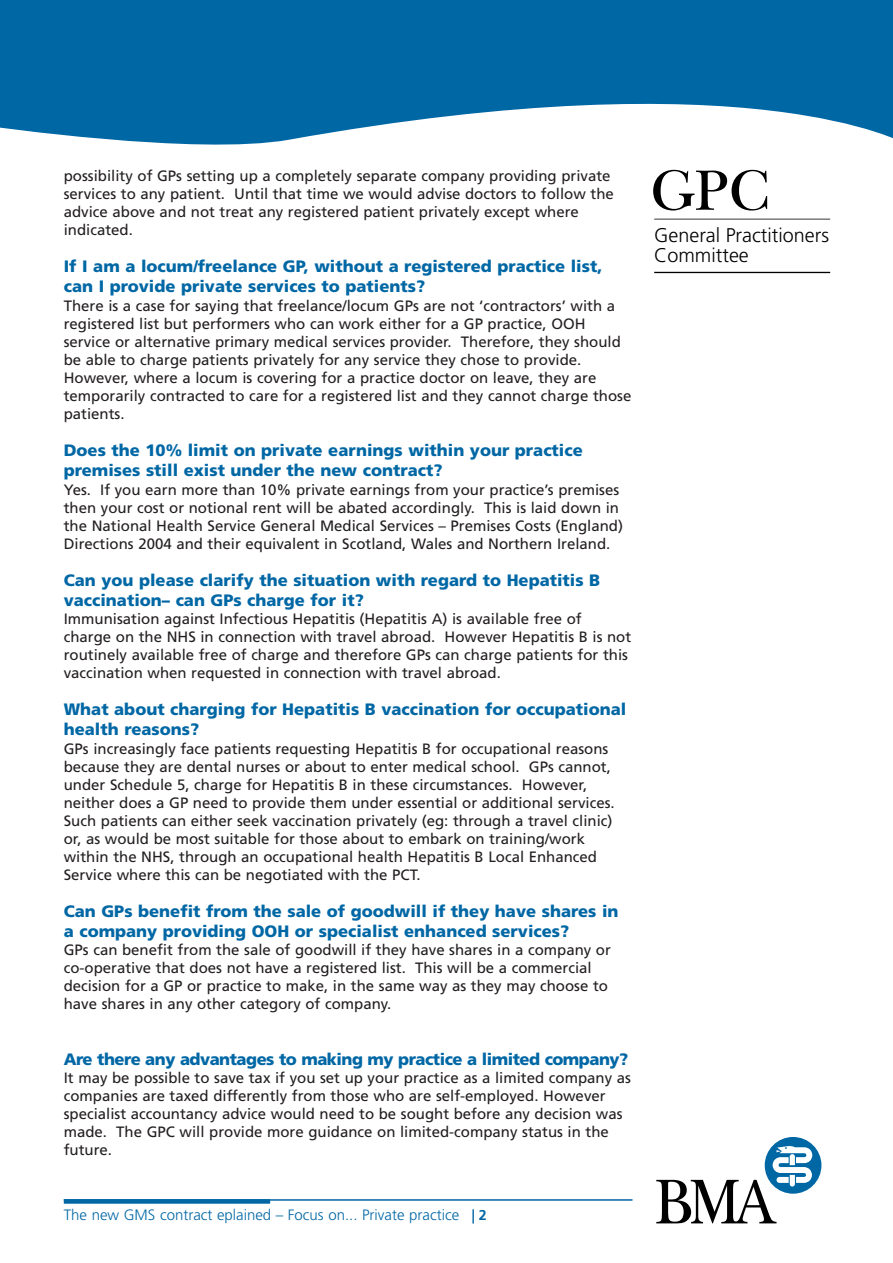
<style>
.page{position:relative;width:893px;height:1263px;background:#fff}
.page>*{position:absolute;margin:0;border:0;box-sizing:border-box;transform-origin:0 0}
.t1{font:59.4px "New Baskerville";color:#000}
.t2{font:300 19.8px/19.8px "Frutiger";color:#000}
.t3{font:900 16.5px/19.8px "Frutiger";color:#0067a5}
.t4{font:900 16.5px "Frutiger";letter-spacing:-.03em;color:#0067a5}
.t5{font:15px/18px "Frutiger";color:#231f20}
.t6{font:300 15px "Frutiger";color:#0067a5}
.s1{font-weight:700;font-size:14.25px}
</style>
<div class="page">
<svg style="left:0;top:0;width:893px;height:145px;background:#267db2"></svg>
<hr style="left:654px;top:219px;width:176px;height:1px;background:#000">
<hr style="left:654px;top:272px;width:176px;height:1px;background:#000">
<div style="left:765px;top:1137px;width:56px;height:57px;background:#0067a5;border-radius:50%"></div>
<svg style="left:656px;top:1146px;width:156px;height:77px"></svg>
<hr style="left:64px;top:1199px;width:568px;height:2px;background:#0067a5">
<div style="left:64px;top:1199px;width:206px;height:5px;background:#0067a5"></div>
<p class="t5" style="left:64px;top:168px;width:552px">possibility of GPs setting up a completely separate company providing private services to any patient. Until that time we would advise doctors to follow the advice above and not treat any registered patient privately except where indicated.</p>
<p class="t3" style="left:64px;top:258px;width:540px">If I am a locum/freelance GP, without a registered practice list, can I provide private services to patients?</p>
<p class="t5" style="left:64px;top:298px;width:569px">There is a case for saying that freelance/locum GPs are not ‘contractors’ with a registered list but performers who can work either for a GP practice, OOH service or alternative primary medical services provider. Therefore, they should be able to charge patients privately for any service they chose to provide.<br>However, where a locum is covering for a practice doctor on leave, they are temporarily contracted to care for a registered list and they cannot charge those patients.</p>
<p class="t3" style="left:64px;top:442px;width:520px">Does the 10% limit on private earnings within your practice premises still exist under the new contract?</p>
<p class="t5" style="left:64px;top:481px;width:561px">Yes. If you earn more than 10% private earnings from your practice’s premises then your cost or notional rent will be abated accordingly. This is laid down in the National Health Service General Medical Services – Premises Costs (England)<br>Directions 2004 and their equivalent in Scotland, Wales and Northern Ireland.</p>
<p class="t3" style="left:64px;top:571px;width:538px">Can you please clarify the situation with regard to Hepatitis B vaccination– can GPs charge for it?</p>
<p class="t5" style="left:64px;top:611px;width:569px">Immunisation against Infectious Hepatitis (Hepatitis A) is available free of charge on the NHS in connection with travel abroad. However Hepatitis B is not routinely available free of charge and therefore GPs can charge patients for this vaccination when requested in connection with travel abroad.</p>
<p class="t3" style="left:64px;top:701px;width:564px">What about charging for Hepatitis B vaccination for occupational health reasons?</p>
<p class="t5" style="left:64px;top:741px;width:552px">GPs increasingly face patients requesting Hepatitis B for occupational reasons because they are dental nurses or about to enter medical school. GPs cannot, under Schedule 5, charge for Hepatitis B in these circumstances. However, neither does a GP need to provide them under essential or additional services.<br>Such patients can either seek vaccination privately (eg: through a travel clinic) or, as would be most suitable for those about to embark on training/work within the NHS, through an occupational health Hepatitis B Local Enhanced Service where this can be negotiated with the PCT.</p>
<p class="t3" style="left:64px;top:902px;width:556px">Can GPs benefit from the sale of goodwill if they have shares in a company providing OOH or specialist enhanced services?</p>
<p class="t5" style="left:64px;top:942px;width:549px">GPs can benefit from the sale of goodwill if they have shares in a company or co-operative that does not have a registered list. This will be a commercial decision for a GP or practice to make, in the same way as they may choose to have shares in any other category of company.</p>
<p class="t4" style="left:64px;top:1052px;width:566px">Are there any advantages to making my practice a limited company?</p>
<p class="t5" style="left:64px;top:1070px;width:569px">It may be possible to save tax if you set up your practice as a limited company as companies are taxed differently from those who are self-employed. However specialist accountancy advice would need to be sought before any decision was made. The GPC will provide more guidance on limited-company status in the future.</p>
<p class="t6" style="left:64px;top:1209px;width:424px">The new GMS contract eplained – Focus on... Private practice <span class="s1">| 2</span></p>
<h1 class="t1" style="left:650px;top:169px;width:120px">GPC</h1>
<h2 class="t2" style="left:654px;top:227px;width:176px">General Practitioners<br>Committee</h2>
</div>
